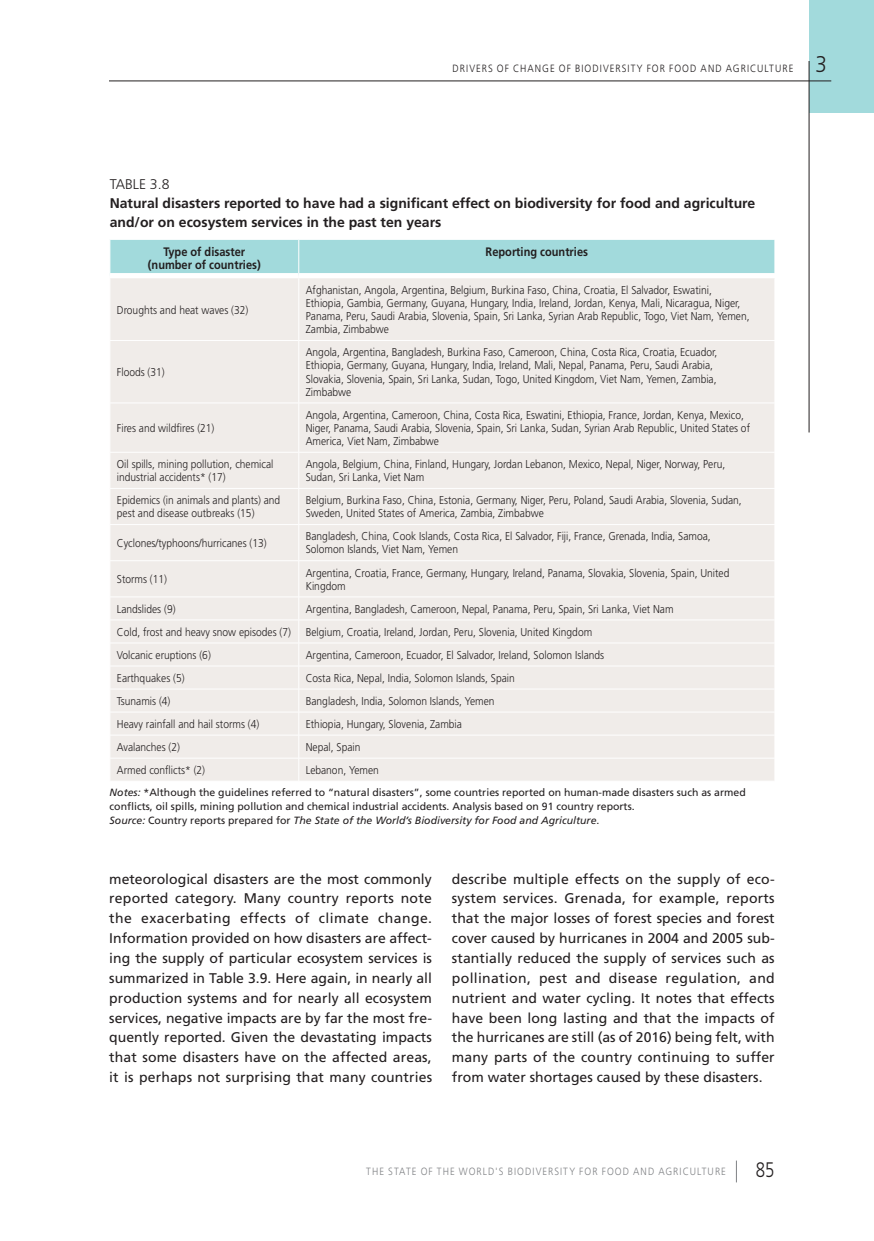
<style>
.page{position:relative;width:874px;height:1241px;background:#fff}
.page>*{position:absolute;margin:0;border:0;box-sizing:border-box;transform-origin:0 0}
.t1{font:300 21px "Frutiger LT Std";color:#231f20;scale:.8 1}
.t2{font:14px/19.8px "Frutiger LT Std";letter-spacing:.01em;color:#231f20;text-align:justify}
.t3{font:700 14px/19.2px "Frutiger LT Std";color:#231f20}
.t4{font:300 14px "Frutiger LT Std";color:#231f20}
.t5{font:700 12.25px/13.1px "Frutiger LT Std";color:#231f20;text-align:center;scale:.9 1}
.t6{font:300 11.38px/13.1px "Frutiger LT Std";color:#231f20;scale:.9 1}
.t7{font:10.5px/14px "Frutiger LT Std";color:#231f20}
.t8{font:300 10.5px "Frutiger LT Std";letter-spacing:.11em;color:#808285;scale:.9 1}
.t9{font:300 10.5px "Frutiger LT Std";letter-spacing:.11em;color:#231f20;scale:.9 1}
.s1{font-size:22.75px}
.s2{font-style:italic}
</style>
<div class="page">
<div style="left:808px;top:0;width:65px;height:113px;background:#a2dadc"></div>
<hr style="left:109px;top:80px;width:721px;height:1px;background:#231f20">
<hr style="left:808px;top:61px;width:1px;height:371px;background:#231f20">
<svg style="left:735px;top:1161px;width:1px;height:21px"></svg>
<div style="left:110px;top:240px;width:664px;height:33px;background:#a2dadc"></div>
<div style="left:110px;top:278px;width:664px;height:502px;background:#f0ece9"></div>
<hr style="left:298px;top:278px;width:1px;height:62px;background:#fff">
<hr style="left:298px;top:340px;width:476px;height:1px;background:#fff">
<hr style="left:298px;top:341px;width:1px;height:61px;background:#fff">
<hr style="left:298px;top:402px;width:476px;height:1px;background:#fff">
<hr style="left:298px;top:403px;width:1px;height:49px;background:#fff">
<hr style="left:298px;top:452px;width:476px;height:1px;background:#fff">
<hr style="left:298px;top:452px;width:1px;height:36px;background:#fff">
<hr style="left:298px;top:488px;width:476px;height:1px;background:#fff">
<hr style="left:298px;top:488px;width:1px;height:36px;background:#fff">
<hr style="left:298px;top:524px;width:476px;height:1px;background:#fff">
<hr style="left:298px;top:524px;width:1px;height:36px;background:#fff">
<hr style="left:298px;top:561px;width:1px;height:35px;background:#fff">
<svg style="left:298px;top:597px;width:1px;height:183px"></svg>
<hr style="left:298px;top:560px;width:476px;height:1px;background:#fff">
<hr style="left:298px;top:596px;width:476px;height:1px;background:#fff">
<hr style="left:298px;top:619px;width:476px;height:1px;background:#fff">
<hr style="left:298px;top:642px;width:476px;height:1px;background:#fff">
<hr style="left:298px;top:665px;width:476px;height:1px;background:#fff">
<hr style="left:298px;top:688px;width:476px;height:1px;background:#fff">
<hr style="left:298px;top:711px;width:476px;height:1px;background:#fff">
<hr style="left:298px;top:734px;width:476px;height:1px;background:#fff">
<hr style="left:298px;top:757px;width:476px;height:1px;background:#fff">
<hr style="left:110px;top:340px;width:188px;height:1px;background:#fff">
<hr style="left:110px;top:402px;width:188px;height:1px;background:#fff">
<hr style="left:110px;top:452px;width:188px;height:1px;background:#fff">
<hr style="left:110px;top:488px;width:188px;height:1px;background:#fff">
<hr style="left:110px;top:524px;width:188px;height:1px;background:#fff">
<hr style="left:110px;top:560px;width:188px;height:1px;background:#fff">
<hr style="left:110px;top:596px;width:188px;height:1px;background:#fff">
<hr style="left:110px;top:619px;width:188px;height:1px;background:#fff">
<hr style="left:110px;top:642px;width:188px;height:1px;background:#fff">
<hr style="left:110px;top:665px;width:188px;height:1px;background:#fff">
<hr style="left:110px;top:688px;width:188px;height:1px;background:#fff">
<hr style="left:110px;top:711px;width:188px;height:1px;background:#fff">
<hr style="left:110px;top:734px;width:188px;height:1px;background:#fff">
<hr style="left:110px;top:757px;width:188px;height:1px;background:#fff">
<hr style="left:298px;top:239px;width:1px;height:34px;background:#fff">
<p class="t9" style="left:452px;top:62px;width:417px">Drivers of change of biodiversity for food and agriculture <span class="s1">3</span></p>
<p class="t4" style="left:110px;top:176px;width:61px">Table 3.8</p>
<p class="t3" style="left:110px;top:193px;width:646px">Natural disasters reported to have had a significant effect on biodiversity for food and agriculture and/or on ecosystem services in the past ten years</p>
<p class="t5" style="left:148px;top:245px;width:127px">Type of disaster (number of countries)</p>
<p class="t5" style="left:485px;top:245px;width:115px">Reporting countries</p>
<p class="t6" style="left:117px;top:303px;width:147px">Droughts and heat waves (32)</p>
<p class="t6" style="left:305px;top:283px;width:494px">Afghanistan, Angola, Argentina, Belgium, Burkina Faso, China, Croatia, El Salvador, Eswatini, Ethiopia, Gambia, Germany, Guyana, Hungary, India, Ireland, Jordan, Kenya, Mali, Nicaragua, Niger, Panama, Peru, Saudi Arabia, Slovenia, Spain, Sri Lanka, Syrian Arab Republic, Togo, Viet Nam, Yemen, Zambia, Zimbabwe</p>
<p class="t6" style="left:117px;top:365px;width:55px">Floods (31)</p>
<p class="t6" style="left:117px;top:421px;width:110px">Fires and wildfires (21)</p>
<p class="t6" style="left:305px;top:346px;width:458px">Angola, Argentina, Bangladesh, Burkina Faso, Cameroon, China, Costa Rica, Croatia, Ecuador, Ethiopia, Germany, Guyana, Hungary, India, Ireland, Mali, Nepal, Panama, Peru, Saudi Arabia, Slovakia, Slovenia, Spain, Sri Lanka, Sudan, Togo, U nited Kingdom, Viet Nam, Yemen, Zambia, Zimbabwe</p>
<p class="t6" style="left:305px;top:408px;width:495px">Angola, Argentina, Cameroon, China, Costa Rica, Eswatini, Ethiopia, France, Jordan, Kenya, Mexico,<br>Niger, Panama, Saudi Arabia, Slovenia, Spain, Sri Lanka, Sudan, Syrian Arab Republic, U nited States of<br>America, Viet Nam, Zimbabwe</p>
<p class="t6" style="left:117px;top:457px;width:175px">Oil spills, mining pollution, chemical industrial accidents* (17)</p>
<p class="t6" style="left:305px;top:457px;width:467px">Angola, Belgium, China, Finland, Hungary, Jordan Lebanon, Mexico, Nepal, Niger, Norway, Peru,<br>Sudan, Sri Lanka, Viet Nam</p>
<p class="t6" style="left:117px;top:494px;width:183px">Epidemics (in animals and plants) and pest and disease outbreaks (15)</p>
<p class="t6" style="left:305px;top:494px;width:485px">Belgium, Burkina Faso, China, Estonia, Germany, Niger, Peru, Poland, Saudi Arabia, Slovenia, Sudan,<br>Sweden, U nited States of America, Zambia, Zimbabwe</p>
<p class="t6" style="left:117px;top:536px;width:168px">Cyclones/typhoons/hurricanes (13)</p>
<p class="t6" style="left:305px;top:530px;width:451px">Bangladesh, China, Cook Islands, Costa Rica, El Salvador, Fiji, France, Grenada, India, Samoa,<br>Solomon Islands, Viet Nam, Yemen</p>
<p class="t6" style="left:117px;top:572px;width:57px">Storms (11)</p>
<p class="t6" style="left:305px;top:566px;width:472px">Argentina, Croatia, France, Germany, Hungary, Ireland, Panama, Slovakia, Slovenia, Spain, U nited<br>Kingdom</p>
<p class="t6" style="left:117px;top:602px;width:67px">Landslides (9)</p>
<p class="t6" style="left:305px;top:602px;width:410px">Argentina, Bangladesh, Cameroon, Nepal, Panama, Peru, Spain, Sri Lanka, Viet Nam</p>
<p class="t6" style="left:117px;top:625px;width:195px">Cold, frost and heavy snow episodes (7)</p>
<p class="t6" style="left:305px;top:625px;width:319px">Belgium, Croatia, Ireland, Jordan, Peru, Slovenia, U nited Kingdom</p>
<p class="t6" style="left:117px;top:648px;width:106px">Volcanic eruptions (6)</p>
<p class="t6" style="left:305px;top:648px;width:333px">Argentina, Cameroon, Ecuador, El Salvador, Ireland, Solomon Islands</p>
<p class="t6" style="left:117px;top:671px;width:77px">Earthquakes (5)</p>
<p class="t6" style="left:305px;top:671px;width:233px">Costa Rica, Nepal, India, Solomon Islands, Spain</p>
<p class="t6" style="left:117px;top:694px;width:61px">Tsunamis (4)</p>
<p class="t6" style="left:305px;top:694px;width:211px">Bangladesh, India, Solomon Islands, Yemen</p>
<p class="t6" style="left:117px;top:717px;width:159px">Heavy rainfall and hail storms (4)</p>
<p class="t6" style="left:305px;top:717px;width:175px">Ethiopia, Hungary, Slovenia, Zambia</p>
<p class="t6" style="left:117px;top:740px;width:71px">Avalanches (2)</p>
<p class="t6" style="left:305px;top:740px;width:62px">Nepal, Spain</p>
<p class="t6" style="left:117px;top:763px;width:99px">Armed conflicts* (2)</p>
<p class="t6" style="left:305px;top:763px;width:83px">Lebanon, Yemen</p>
<p class="t7" style="left:110px;top:785px;width:637px"><span class="s2">Notes:</span> *Although the guidelines referred to “natural disasters”, some countries reported on human-made disasters such as armed conflicts, oil spills, mining pollution and chemical industrial accidents. Analysis based on 91 country reports.<br><span class="s2">Source:</span> Country reports prepared for <span class="s2">The State of the World’s Biodiversity for Food and Agriculture</span>.</p>
<p class="t2" style="left:109px;top:868px;width:324px">meteorological disasters are the most commonly reported category. Many country reports note the exacerbating effects of climate change.<br>Information provided on how disasters are affect&shy;ing the supply of particular ecosystem services is summarized in Table 3.9. Here again, in nearly all production systems and for nearly all ecosystem services, negative impacts are by far the most fre&shy;quently reported. Given the devastating impacts that some disasters have on the affected areas, it is perhaps not surprising that many countries</p>
<p class="t2" style="left:451px;top:868px;width:324px">describe multiple effects on the supply of eco&shy;system services. Grenada, for example, reports that the major losses of forest species and forest cover caused by hurricanes in 2004 and 2005 sub&shy;stantially reduced the supply of services such as pollination, pest and disease regulation, and nutrient and water cycling. It notes that effects have been long lasting and that the impacts of the hurricanes are still (as of 2016) being felt, with many parts of the country continuing to suffer from water shortages caused by these disasters.</p>
<p class="t8" style="left:366px;top:1165px;width:86px">the state OF THE</p>
<p class="t8" style="left:458px;top:1165px;width:19px">WORL</p>
<p class="t8" style="left:488px;top:1165px;width:135px">D'S biodiversity FOr FOO</p>
<p class="t8" style="left:622px;top:1165px;width:48px">D AN D AGRICULTURE</p>
<h1 class="t1" style="left:755px;top:1157px;width:25px">85</h1>
</div>
